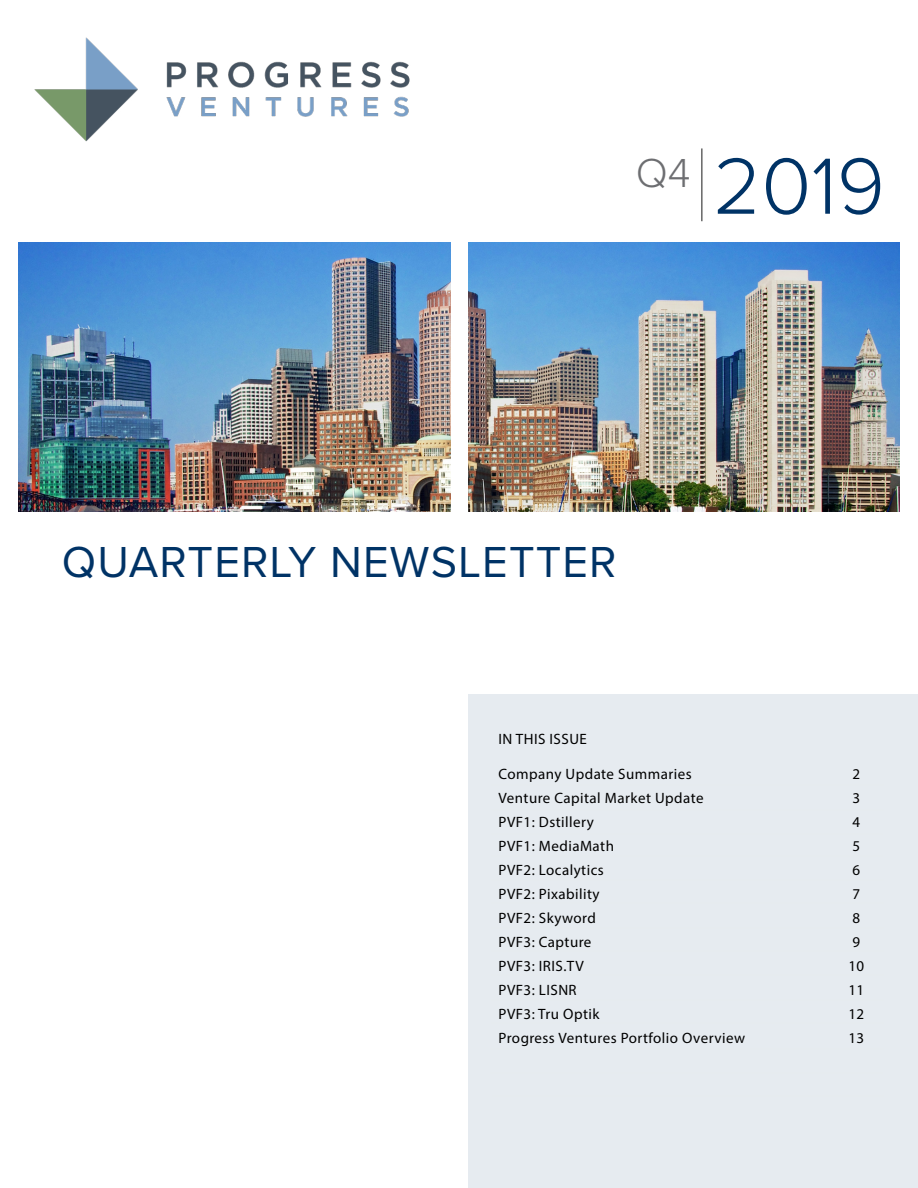
<style>
.page{position:relative;width:918px;height:1188px;background:#fff}
.page>*{position:absolute;margin:0;border:0;box-sizing:border-box;transform-origin:0 0}
.t1{font:300 82.5px "Proxima Nova";color:#036}
.t2{font:45px "Proxima Nova";letter-spacing:.025em;color:#036}
.t3{font:300 42px "Proxima Nova";color:#6d6e71}
.t4{font:15px/24px "Myriad Pro";letter-spacing:.03em;color:#000}
.t5{font:15px "Myriad Pro";letter-spacing:.03em;color:#000}
</style>
<div class="page">
<div style="left:469px;top:695px;width:449px;height:493px;background:#e6ebf0"></div>
<hr style="left:701px;top:148px;width:2px;height:73px;background:#666">
<img style="left:19px;top:243px;width:432px;height:269px">
<img style="left:469px;top:243px;width:431px;height:269px">
<img style="left:34px;top:37px;width:376px;height:105px">
<h3 class="t3" style="left:636px;top:148px;width:56px">Q4</h3>
<h1 class="t1" style="left:713px;top:137px;width:173px">2019</h1>
<h2 class="t2" style="left:62px;top:535px;width:556px">QUARTERLY NEWSLETTER</h2>
<p class="t5" style="left:499px;top:730px;width:90px">IN THIS ISSUE</p>
<p class="t4" style="left:499px;top:761px;width:248px">Company Update Summaries<br>Venture Capital Market Update<br>PVF1: Dstillery<br>PVF1: MediaMath<br>PVF2: Localytics<br>PVF2: Pixability<br>PVF2: Skyword<br>PVF3: Capture<br>PVF3: IRIS.TV<br>PVF3: LISNR<br>PVF3: Tru Optik<br>Progress Ventures Portfolio Overview</p>
<p class="t4" style="left:848px;top:761px;width:17px">2<br>3<br>4<br>5<br>6<br>7<br>8<br>9<br>10<br>11<br>12<br>13</p>
</div>
